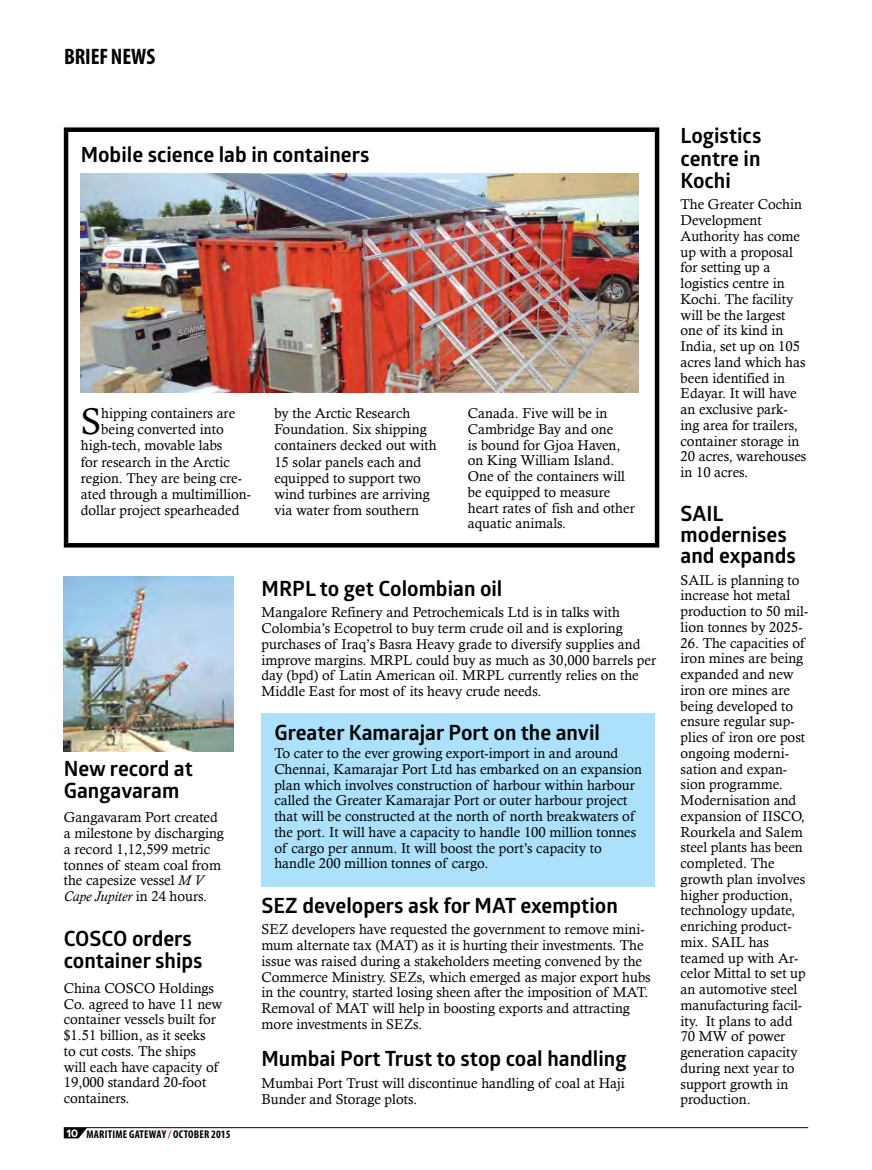
<style>
.page{position:relative;width:872px;height:1170px;background:#fff}
.page>*{position:absolute;margin:0;border:0;box-sizing:border-box;transform-origin:0 0}
.t1{font:37.2px "Calisto";color:#000}
.t2{font:700 condensed 22.5px "Myriad Pro";letter-spacing:-.005em;color:#000}
.t3{font:700 21px/22.5px "Glober";color:#000}
.t4{font:14.25px/15.8px "Calisto";color:#000}
.t5{font:700 condensed 11.25px "Myriad Pro";letter-spacing:.02em;color:#000}
.s1{font-style:italic}
.s2{font-family:"Proxima Nova";font-stretch:normal;color:#fff}
.s3{color:#ed1d24}
</style>
<div class="page">
<div style="left:64px;top:127px;width:595px;height:420px;border:4px solid #000"></div>
<img style="left:64px;top:576px;width:170px;height:175px">
<img style="left:81px;top:174px;width:557px;height:218px">
<div style="left:261px;top:713px;width:394px;height:174px;background:#abe1fa"></div>
<hr style="left:64px;top:1127px;width:744px;height:1px;background:#000">
<svg style="left:64px;top:1127px;width:23px;height:11px"></svg>
<h2 class="t2" style="left:64px;top:42px;width:92px">BRIEF NEWS</h2>
<h3 class="t3" style="left:81px;top:142px;width:290px">Mobile science lab in containers</h3>
<h1 class="t1" style="left:81px;top:399px;width:22px">S</h1>
<p class="t4" style="left:101px;top:405px;width:135px">hipping containers are</p>
<p class="t4" style="left:101px;top:421px;width:124px">being converted into</p>
<p class="t4" style="left:81px;top:437px;width:143px">high-tech, movable labs</p>
<p class="t4" style="left:81px;top:453px;width:151px">for research in the Arctic</p>
<p class="t4" style="left:81px;top:470px;width:162px">region. They are being cre-</p>
<p class="t4" style="left:81px;top:486px;width:172px">ated through a multimillion-</p>
<p class="t4" style="left:81px;top:502px;width:160px">dollar project spearheaded</p>
<p class="t4" style="left:274px;top:405px;width:164px;line-height:16.2px">by the Arctic Research<br>Foundation. Six shipping containers decked out with<br>15 solar panels each and equipped to support two wind turbines are arriving via water from southern</p>
<p class="t4" style="left:468px;top:405px;width:168px">Canada. Five will be in<br>Cambridge Bay and one<br>is bound for Gjoa Haven, on King William Island.<br>One of the containers will be equipped to measure heart rates of fish and other aquatic animals.</p>
<h3 class="t3" style="left:64px;top:756px;width:131px">New record at<br>Gangavaram</h3>
<p class="t4" style="left:64px;top:809px;width:162px">Gangavaram Port created a milestone by discharging a record 1,12,599 metric tonnes of steam coal from the capesize vessel <span class="s1">M V<br>Cape Jupiter</span> in 24 hours.</p>
<h3 class="t3" style="left:64px;top:926px;width:140px">COSCO orders container ships</h3>
<p class="t4" style="left:64px;top:979px;width:160px">China COSCO Holdings<br>Co. agreed to have 11 new container vessels built for $1.51 billion, as it seeks<br>to cut costs. The ships<br>will each have capacity of<br>19,000 standard 20-foot containers.</p>
<p class="t5" style="left:66px;top:1127px;width:165px"><span class="s2">10</span> MARITIME GATEWAY <span class="s3">/</span> OCTOBER 2015</p>
<h3 class="t3" style="left:261px;top:576px;width:242px">M RPL to get Colombian oil</h3>
<p class="t4" style="left:261px;top:604px;width:396px">Mangalore Refinery and Petrochemicals Ltd is in talks with Colombia’s Ecopetrol to buy term crude oil and is exploring purchases of Iraq’s Basra Heavy grade to diversify supplies and improve margins. MRPL could buy as much as 30,000 barrels per day (bpd) of Latin American oil. MRPL currently relies on the Middle East for most of its heavy crude needs.</p>
<h3 class="t3" style="left:274px;top:721px;width:327px">Greater Kamarajar Port on the anvil</h3>
<p class="t4" style="left:274px;top:745px;width:369px">To cater to the ever growing export-import in and around Chennai, Kamarajar Port Ltd has embarked on an expansion plan which involves construction of harbour within harbour called the Greater Kamarajar Port or outer harbour project that will be constructed at the north of north breakwaters of the port. It will have a capacity to handle 100 million tonnes of cargo per annum. It will boost the port’s capacity to handle 200 million tonnes of cargo.</p>
<h3 class="t3" style="left:261px;top:893px;width:358px">SEZ developers ask for MAT exemption</h3>
<p class="t4" style="left:261px;top:921px;width:391px">SEZ developers have requested the government to remove mini&shy;mum alternate tax (MAT) as it is hurting their investments. The issue was raised during a stakeholders meeting convened by the Commerce Ministry. SEZs, which emerged as major export hubs in the country, started losing sheen after the imposition of MAT.<br>Removal of MAT will help in boosting exports and attracting more investments in SEZs.</p>
<h3 class="t3" style="left:262px;top:1046px;width:366px">M umbai Port Trust to stop coal handling</h3>
<p class="t4" style="left:261px;top:1074px;width:365px">Mumbai Port Trust will discontinue handling of coal at Haji<br>Bunder and Storage plots.</p>
<h3 class="t3" style="left:680px;top:124px;width:82px;text-align:justify">Logistics centre in Kochi</h3>
<p class="t4" style="left:680px;top:196px;width:127px">The Greater Cochin<br>Development<br>Authority has come up with a proposal for setting up a logistics centre in<br>Kochi. The facility will be the largest one of its kind in<br>India, set up on 105 acres land which has been identified in<br>Edayar. It will have an exclusive park&shy;ing area for trailers, container storage in<br>20 acres, warehouses in 10 acres.</p>
<h3 class="t3" style="left:680px;top:502px;width:117px;line-height:21px">SAIL modernises and expands</h3>
<p class="t4" style="left:680px;top:571px;width:129px">SAIL is planning to increase hot metal production to 50 mil&shy;lion tonnes by 2025-</p>
<p class="t4" style="left:680px;top:634px;width:127px">26. The capacities of iron mines are being expanded and new iron ore mines are being developed to ensure regular sup&shy;plies of iron ore post ongoing moderni&shy;sation and expan&shy;sion programme.<br>Modernisation and expansion of IISCO,<br>Rourkela and Salem steel plants has been completed. The growth plan involves higher production, technology update, enriching product&shy;mix. SAIL has teamed up with Ar&shy;celor Mittal to set up an automotive steel manufacturing facil&shy;ity. It plans to add<br>70 MW of power generation capacity during next year to support growth in production.</p>
</div>
